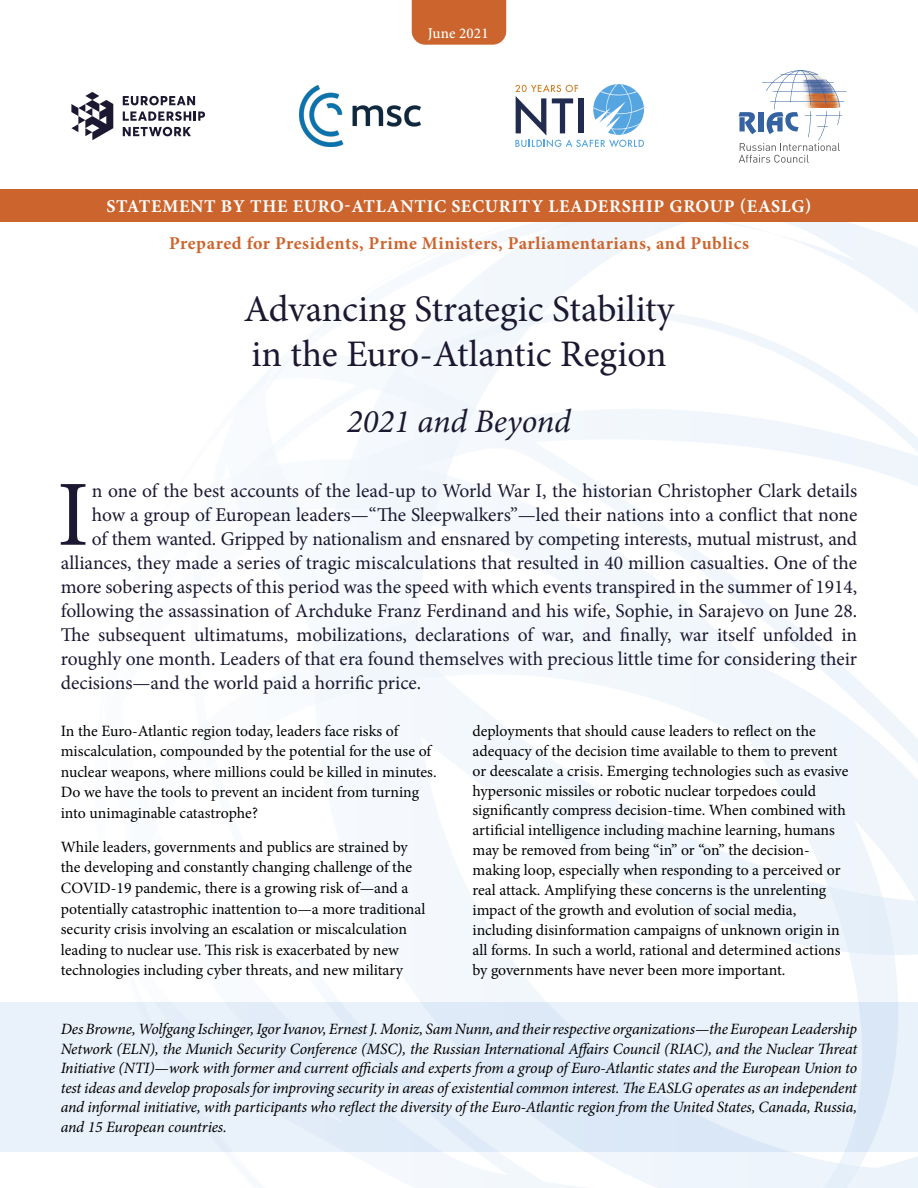
<style>
.page{position:relative;width:918px;height:1188px;background:#fff}
.page>*{position:absolute;margin:0;border:0;box-sizing:border-box;transform-origin:0 0}
.t1{font:93.3px "Minion Pro";color:#1c1831}
.t2{font:37.5px/45px "Minion Pro";color:#1c1831}
.t3{font:italic 33px "Minion Pro";color:#1c1831}
.t4{font:19.5px "Minion Pro";letter-spacing:-.005em;color:#1c1831}
.t5{font:700 18px "Minion Pro";letter-spacing:.03em;color:#cc642d}
.t6{font:700 18px "Minion Pro";letter-spacing:.04em;color:#fff}
.t7{font:15.75px/20px "Minion Pro";color:#000}
.t8{font:italic 15.75px/19.5px "Minion Pro";letter-spacing:-.015em;color:#000;text-align:justify}
.t9{font:500 15px "Minion Pro";letter-spacing:.01em;color:#fff}
</style>
<div class="page">
<div style="left:0;top:189px;width:918px;height:33px;background:#cc642d"></div>
<svg style="left:123px;top:96px;width:72px;height:9px"></svg>
<svg style="left:123px;top:111px;width:82px;height:10px"></svg>
<svg style="left:123px;top:127px;width:68px;height:9px"></svg>
<svg style="left:71px;top:92px;width:42px;height:48px"></svg>
<img style="left:300px;top:86px;width:121px;height:60px">
<hr style="left:773px;top:91px;width:74px;height:1px;background:#3563a1">
<hr style="left:770px;top:101px;width:74px;height:1px;background:#3563a1">
<svg style="left:739px;top:70px;width:103px;height:93px"></svg>
<svg style="left:515px;top:84px;width:129px;height:63px"></svg>
<div style="left:412px;top:0;width:94px;height:45px;background:#cc642d"></div>
<div style="left:0;top:1003px;width:918px;height:149px;background:#e9f1fa"></div>
<p class="t9" style="left:428px;top:24px;width:62px">June 2021</p>
<p class="t6" style="left:106px;top:193px;width:707px">STATEMENT BY THE EURO-ATLANTIC SECURITY LEADERSHIP GROUP (EASLG)</p>
<p class="t5" style="left:169px;top:230px;width:581px">Prepared for Presidents, Prime Ministers, Parliamentarians, and Publics</p>
<h2 class="t2" style="left:244px;top:286px;width:432px">Advancing Strategic Stability in the Euro-Atlantic Region</h2>
<h3 class="t3" style="left:347px;top:399px;width:226px">2021 and Beyond</h3>
<h1 class="t1" style="left:57px;top:452px;width:33px">I</h1>
<p class="t4" style="left:92px;top:477px;width:767px">n one of the best accounts of the lead-up to World War I, the historian Christopher Clark details</p>
<p class="t4" style="left:92px;top:501px;width:767px">how a group of European leaders—“The Sleepwalkers”—led their nations into a conflict that none</p>
<p class="t4" style="left:92px;top:525px;width:767px">of them wanted. Gripped by nationalism and ensnared by competing interests, mutual mistrust, and</p>
<p class="t4" style="left:61px;top:549px;width:798px">alliances, they made a series of tragic miscalculations that resulted in 40 million casualties. One of the</p>
<p class="t4" style="left:61px;top:574px;width:798px">more sobering aspects of this period was the speed with which events transpired in the summer of 1914,</p>
<p class="t4" style="left:61px;top:598px;width:798px">following the assassination of Archduke Franz Ferdinand and his wife, Sophie, in Sarajevo on June 28.</p>
<p class="t4" style="left:61px;top:622px;width:798px">The subsequent ultimatums, mobilizations, declarations of war, and finally, war itself unfolded in</p>
<p class="t4" style="left:61px;top:646px;width:798px">roughly one month. Leaders of that era found themselves with precious little time for considering their</p>
<p class="t4" style="left:61px;top:670px;width:362px">decisions—and the world paid a horrific price.</p>
<p class="t7" style="left:61px;top:721px;width:377px;line-height:20.5px">In the Euro-Atlantic region today, leaders face risks of miscalculation, compounded by the potential for the use of nuclear weapons, where millions could be killed in minutes.<br>Do we have the tools to prevent an incident from turning into unimaginable catastrophe?</p>
<p class="t7" style="left:61px;top:837px;width:366px;line-height:20.5px">While leaders, governments and publics are strained by the developing and constantly changing challenge of the COVID-19 pandemic, there is a growing risk of—and a potentially catastrophic inattention to—a more traditional security crisis involving an escalation or miscalculation leading to nuclear use. This risk is exacerbated by new technologies including cyber threats, and new military</p>
<p class="t7" style="left:473px;top:721px;width:377px">deployments that should cause leaders to reflect on the adequacy of the decision time available to them to prevent or deescalate a crisis. Emerging technologies such as evasive hypersonic missiles or robotic nuclear torpedoes could significantly compress decision-time. When combined with artificial intelligence including machine learning, humans may be removed from being “in” or “on” the decision&shy;making loop, especially when responding to a perceived or real attack. Amplifying these concerns is the unrelenting impact of the growth and evolution of social media, including disinformation campaigns of unknown origin in all forms. In such a world, rational and determined actions by governments have never been more important.</p>
<p class="t8" style="left:61px;top:1019px;width:798px">Des Browne, Wolfgang Ischinger, Igor Ivanov, Ernest J. Moniz, Sam Nunn, and their respective organizations—the European Leadership Network (ELN), the Munich Security Conference (MSC), the Russian International Affairs Council (RIAC), and the Nuclear Threat Initiative (NTI)—work with former and current officials and experts from a group of Euro-Atlantic states and the European Union to test ideas and develop proposals for improving security in areas of existential common interest. The EASLG operates as an independent and informal initiative, with participants who reflect the diversity of the Euro-Atlantic region from the United States, Canada, Russia, and 15 European countries.</p>
</div>
